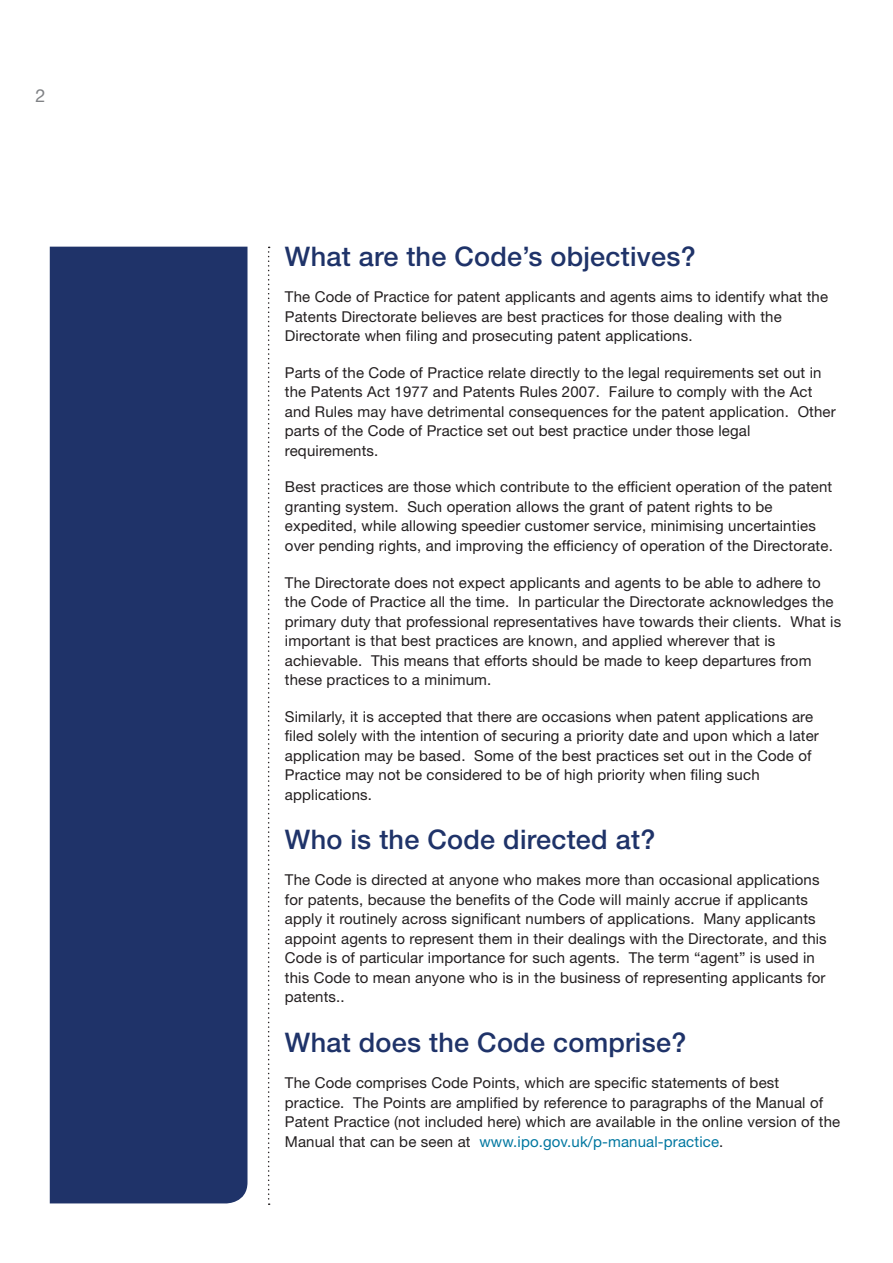
<style>
.page{position:relative;width:893px;height:1263px;background:#fff}
.page>*{position:absolute;margin:0;border:0;box-sizing:border-box;transform-origin:0 0}
.Heading_2{font:500 27px "Helvetica Neue LT Std";letter-spacing:.01em;color:#1f3369}
.t1{font:18px "Helvetica Neue LT Std";color:#808285}
.Body{font:15px/19.5px "Helvetica Neue LT Std";letter-spacing:.01em;color:#231f20}
.s1{color:#0077a0}
</style>
<div class="page">
<svg style="left:268px;top:247px;width:2px;height:958px"></svg>
<div style="left:50px;top:247px;width:197px;height:956px;background:#1f3369"></div>
<p class="t1" style="left:36px;top:85px;width:12px">2</p>
<p class="Heading_2" style="left:285px;top:240px;width:412px">What are the Code’s objectives?</p>
<p class="Body" style="left:285px;top:287px;width:545px">The Code of Practice for patent applicants and agents aims to identify what the<br>Patents Directorate believes are best practices for those dealing with the<br>Directorate when filing and prosecuting patent applications.</p>
<p class="Body" style="left:285px;top:363px;width:552px">Parts of the Code of Practice relate directly to the legal requirements set out in the Patents Act 1977 and Patents Rules 2007. Failure to comply with the Act and Rules may have detrimental consequences for the patent application. Other parts of the Code of Practice set out best practice under those legal requirements.</p>
<p class="Body" style="left:285px;top:477px;width:549px">Best practices are those which contribute to the efficient operation of the patent granting system. Such operation allows the grant of patent rights to be expedited, while allowing speedier customer service, minimising uncertainties over pending rights, and improving the efficiency of operation of the Directorate.</p>
<p class="Body" style="left:285px;top:572px;width:558px">The Directorate does not expect applicants and agents to be able to adhere to the Code of Practice all the time. In particular the Directorate acknowledges the primary duty that professional representatives have towards their clients. What is important is that best practices are known, and applied wherever that is achievable. This means that efforts should be made to keep departures from these practices to a minimum.</p>
<p class="Body" style="left:285px;top:706px;width:535px">Similarly, it is accepted that there are occasions when patent applications are filed solely with the intention of securing a priority date and upon which a later application may be based. Some of the best practices set out in the Code of Practice may not be considered to be of high priority when filing such applications.</p>
<p class="Heading_2" style="left:285px;top:823px;width:372px">Who is the Code directed at?</p>
<p class="Body" style="left:285px;top:870px;width:543px">The Code is directed at anyone who makes more than occasional applications for patents, because the benefits of the Code will mainly accrue if applicants apply it routinely across significant numbers of applications. Many applicants appoint agents to represent them in their dealings with the Directorate, and this Code is of particular importance for such agents. The term “agent” is used in this Code to mean anyone who is in the business of representing applicants for patents..</p>
<p class="Heading_2" style="left:285px;top:1026px;width:403px">What does the Code comprise?</p>
<p class="Body" style="left:285px;top:1073px;width:557px">The Code comprises Code Points, which are specific statements of best practice. The Points are amplified by reference to paragraphs of the Manual of Patent Practice (not included here) which are available in the online version of the Manual that can be seen at <span class="s1">www.ipo.gov.uk/p-manual-practice</span>.</p>
</div>
